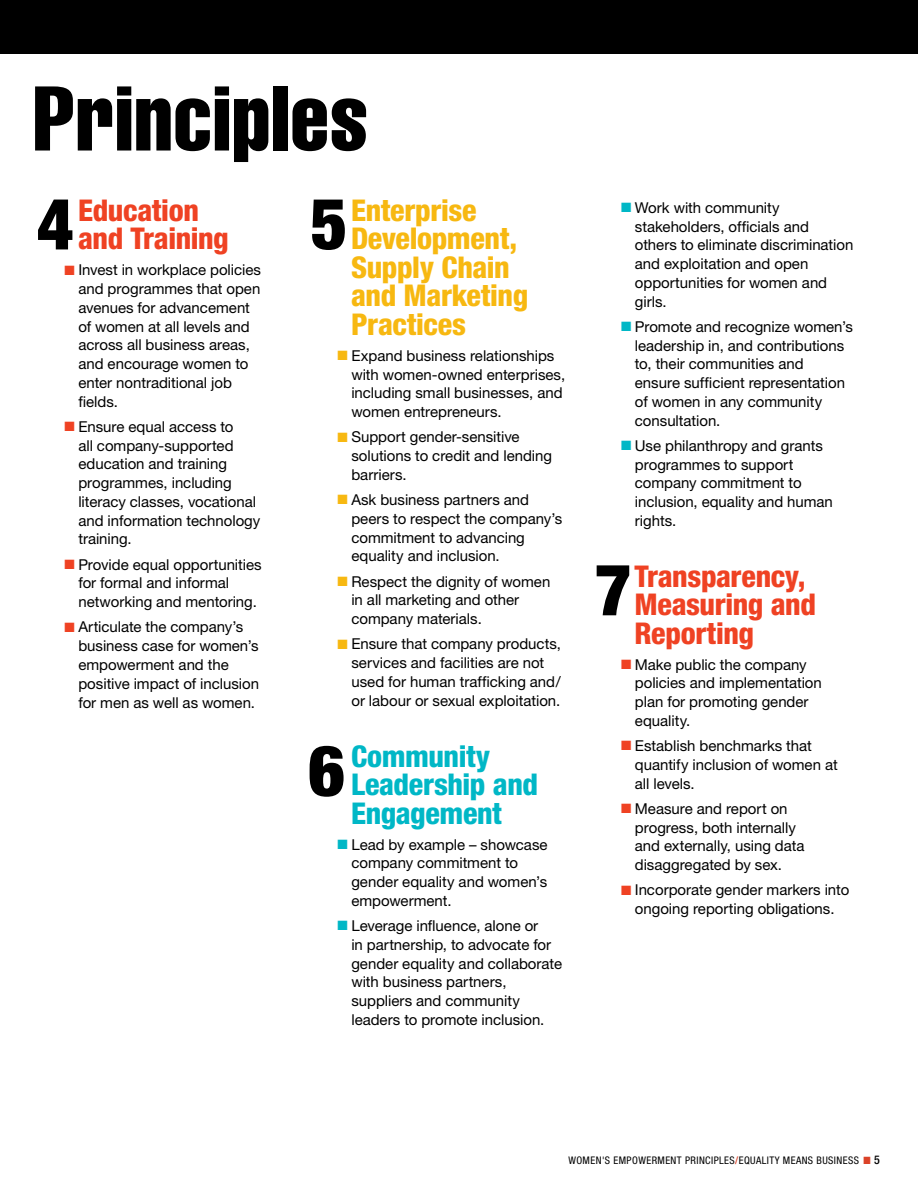
<style>
.page{position:relative;width:918px;height:1188px;background:#fff}
.page>*{position:absolute;margin:0;border:0;box-sizing:border-box;transform-origin:0 0}
.t1{font:extra-condensed 90px "Helvetica";letter-spacing:.01em;color:#000}
.t2{font:900 condensed 71.85px "Helvetica Neue";color:#000}
.t3{font:900 condensed 71.25px "Helvetica Neue";color:#000}
.t4{font:900 condensed 70.5px "Helvetica Neue";color:#000}
.t5{font:800 condensed 30px/28.5px "Helvetica Neue";letter-spacing:-.015em;color:#ef4223}
.t6{font:800 condensed 30px/28.5px "Helvetica Neue";letter-spacing:-.01em;color:#f7b811}
.t7{font:800 condensed 30px/28.5px "Helvetica Neue";letter-spacing:-.01em;color:#00b7c6}
.t8{font:15px/18.8px "Helvetica Neue";color:#000}
.t9{font:condensed 10.5px "Helvetica Neue";letter-spacing:.04em;color:#000}
.s1{color:#f7b811}
.s2{color:#00b7c6}
.s3{color:#ef4223}
.s4{font-weight:500;color:#db4228}
.s5{color:#db4228}
.s6{font-weight:500;font-size:12px}
</style>
<div class="page">
<div style="left:0;top:0;width:918px;height:54px;background:#000"></div>
<h1 class="t1" style="left:33px;top:61px;width:336px">Principles</h1>
<h3 class="t6" style="left:351px;top:196px;width:179px">Enterprise<br>Development,<br>Supply Chain and Marketing<br>Practices</h3>
<p class="t8" style="left:351px;top:346px;width:215px;text-indent:-14px"><span class="s1">■</span> Expand business relationships with women-owned enterprises, including small businesses, and women entrepreneurs.</p>
<p class="t8" style="left:351px;top:427px;width:202px;text-indent:-14px"><span class="s1">■</span> Support gender-sensitive solutions to credit and lending barriers.</p>
<p class="t8" style="left:351px;top:490px;width:212px;text-indent:-14px"><span class="s1">■</span> Ask business partners and peers to respect the company’s commitment to advancing equality and inclusion.</p>
<p class="t8" style="left:351px;top:572px;width:201px;text-indent:-14px"><span class="s1">■</span> Respect the dignity of women in all marketing and other company materials.</p>
<p class="t8" style="left:351px;top:634px;width:211px;text-indent:-14px"><span class="s1">■</span> Ensure that company products, services and facilities are not used for human trafficking and/ or labour or sexual exploitation.</p>
<h3 class="t7" style="left:351px;top:741px;width:189px">Community<br>Leadership and<br>Engagement</h3>
<p class="t8" style="left:351px;top:835px;width:198px;text-indent:-14px"><span class="s2">■</span> Lead by example – showcase company commitment to gender equality and women’s empowerment.</p>
<p class="t8" style="left:351px;top:916px;width:212px;text-indent:-14px"><span class="s2">■</span> Leverage influence, alone or<br>in partnership, to advocate for gender equality and collaborate with business partners, suppliers and community leaders to promote inclusion.</p>
<h3 class="t5" style="left:78px;top:195px;width:152px">Education and Training</h3>
<p class="t8" style="left:78px;top:260px;width:184px;text-indent:-14px"><span class="s3">■</span> I nvest in workplace policies and programmes that open avenues for advancement of women at all levels and across all business areas, and encourage women to enter nontraditional job fields.</p>
<p class="t8" style="left:78px;top:417px;width:184px;text-indent:-14px"><span class="s3">■</span> Ensure equal access to<br>all company-supported education and training programmes, including literacy classes, vocational and information technology training.</p>
<p class="t8" style="left:78px;top:555px;width:185px;text-indent:-14px"><span class="s3">■</span> Provide equal opportunities for formal and informal networking and mentoring.</p>
<p class="t8" style="left:78px;top:617px;width:182px;text-indent:-14px"><span class="s3">■</span> Articulate the company’s business case for women’s empowerment and the positive impact of inclusion for men as well as women.</p>
<h2 class="t2" style="left:37px;top:180px;width:38px">4</h2>
<h3 class="t3" style="left:311px;top:180px;width:38px">5</h3>
<h3 class="t4" style="left:308px;top:727px;width:38px">6</h3>
<p class="t8" style="left:635px;top:198px;width:220px;text-indent:-14px"><span class="s2">■</span> Work with community stakeholders, officials and others to eliminate discrimination and exploitation and open opportunities for women and girls.</p>
<p class="t8" style="left:635px;top:317px;width:220px;text-indent:-14px"><span class="s2">■</span> Promote and recognize women’s leadership in, and contributions to, their communities and<br>ensure sufficient representation of women in any community consultation.</p>
<p class="t8" style="left:635px;top:436px;width:200px;text-indent:-14px"><span class="s2">■</span> Use philanthropy and grants programmes to support company commitment to inclusion, equality and human rights.</p>
<h3 class="t5" style="left:634px;top:561px;width:183px">Transparency,<br>Measuring and<br>Reporting</h3>
<p class="t8" style="left:635px;top:655px;width:189px;text-indent:-14px"><span class="s3">■</span> Make public the company policies and implementation plan for promoting gender equality.</p>
<p class="t8" style="left:635px;top:736px;width:204px;text-indent:-14px"><span class="s3">■</span> Establish benchmarks that quantify inclusion of women at all levels.</p>
<p class="t8" style="left:635px;top:799px;width:171px;text-indent:-14px"><span class="s3">■</span> Measure and report on progress, both internally and externally, using data disaggregated by sex.</p>
<p class="t8" style="left:621px;top:880px;width:230px;text-align:center"><span class="s3">■</span> I ncorporate gender markers into ongoing reporting obligations.</p>
<h2 class="t2" style="left:595px;top:545px;width:38px">7</h2>
<p class="t9" style="left:568px;top:1155px;width:313px">WOMEN'S EMPOWERMENT PRINCIPLES<span class="s4">/</span>EQUALITY MEANS BUSINESS <span class="s5">■</span> <span class="s6">5</span></p>
</div>
